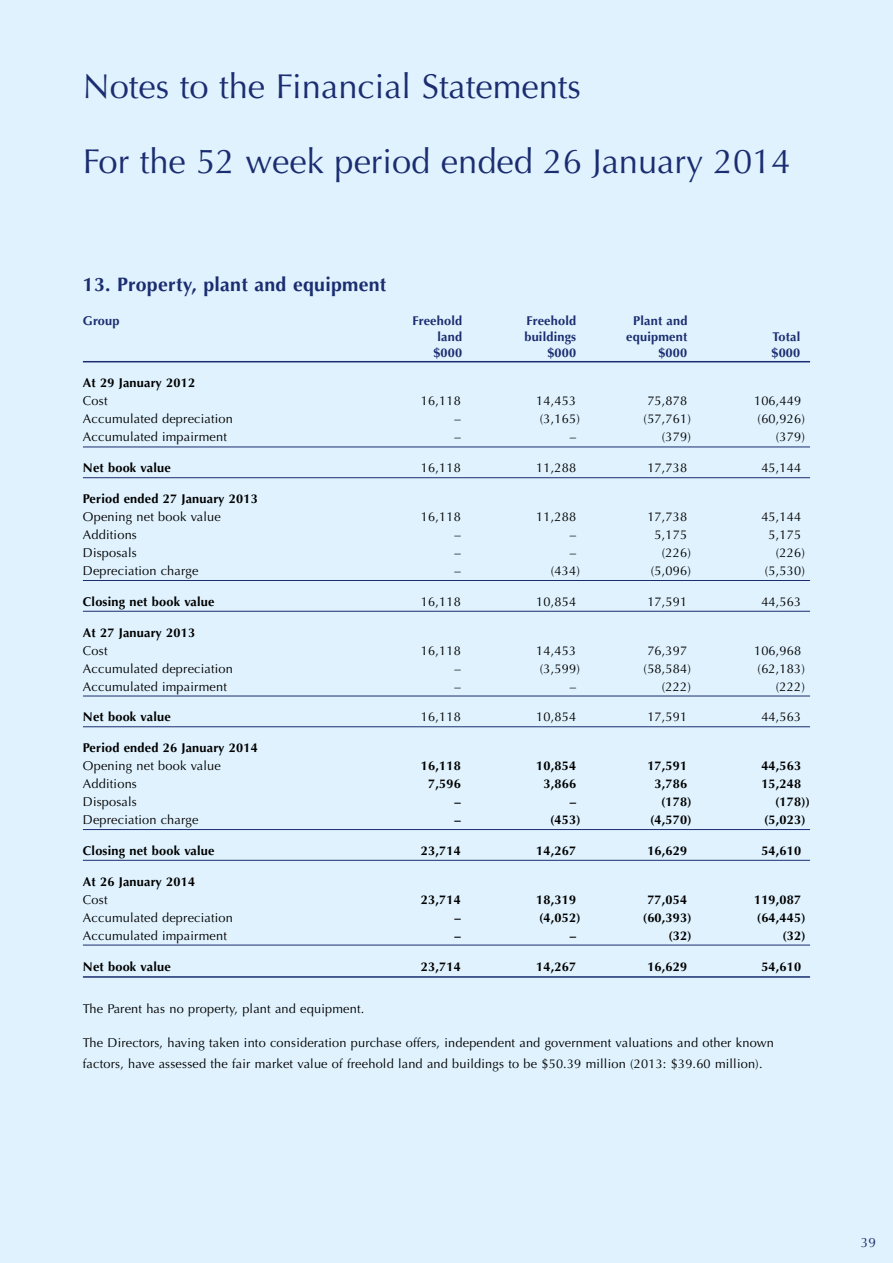
<style>
.page{position:relative;width:893px;height:1263px;background:#dff2fd}
.page>*{position:absolute;margin:0;border:0;box-sizing:border-box;transform-origin:0 0}
.t1{font:34.5px/75px "Optima LT Std";color:#1b2d70}
.t2{font:700 19.5px "Optima LT Std";letter-spacing:.015em;color:#1b2d70}
.t3{font:13.5px "Optima LT Std";color:#1b2d70}
.t4{font:12.75px/21px "Optima LT Std";letter-spacing:.015em;color:#000}
.t5{font:700 12.75px "Optima LT Std";letter-spacing:.015em;color:#000}
.t6{font:700 12.75px "Optima LT Std";letter-spacing:.015em;color:#1b2d70}
</style>
<div class="page">
<hr style="left:83px;top:361px;width:727px;height:1px;background:#1b2d70">
<hr style="left:83px;top:447px;width:727px;height:1px;background:#1b2d70">
<hr style="left:83px;top:477px;width:727px;height:1px;background:#1b2d70">
<hr style="left:83px;top:580px;width:727px;height:1px;background:#1b2d70">
<hr style="left:83px;top:611px;width:727px;height:1px;background:#1b2d70">
<hr style="left:83px;top:696px;width:727px;height:1px;background:#1b2d70">
<hr style="left:83px;top:726px;width:727px;height:1px;background:#1b2d70">
<hr style="left:83px;top:829px;width:727px;height:1px;background:#1b2d70">
<hr style="left:83px;top:860px;width:727px;height:1px;background:#1b2d70">
<hr style="left:83px;top:945px;width:727px;height:1px;background:#1b2d70">
<hr style="left:83px;top:976px;width:727px;height:2px;background:#1b2d70">
<h1 class="t1" style="left:83px;top:49px;width:709px">Notes to the Financial Statements<br>For the 52 week period ended 26 January 2014</h1>
<h2 class="t2" style="left:83px;top:273px;width:305px">13. Property, plant and equipment</h2>
<p class="t6" style="left:83px;top:313px;width:38px">Group</p>
<p class="t6" style="left:412px;top:313px;width:51px">Freehold</p>
<p class="t6" style="left:526px;top:313px;width:51px">Freehold</p>
<p class="t6" style="left:633px;top:313px;width:56px">Plant and</p>
<p class="t6" style="left:438px;top:329px;width:26px">land</p>
<p class="t6" style="left:524px;top:329px;width:53px">buildings</p>
<p class="t6" style="left:626px;top:329px;width:63px">equipment</p>
<p class="t6" style="left:772px;top:329px;width:29px">Total</p>
<p class="t6" style="left:433px;top:345px;width:30px">$000</p>
<p class="t6" style="left:547px;top:345px;width:30px">$000</p>
<p class="t6" style="left:658px;top:345px;width:30px">$000</p>
<p class="t6" style="left:771px;top:345px;width:30px">$000</p>
<p class="t5" style="left:83px;top:376px;width:114px">At 29 January 2012</p>
<p class="t4" style="left:83px;top:391px;width:26px">Cost</p>
<p class="t4" style="left:421px;top:391px;width:41px">16,118</p>
<p class="t4" style="left:536px;top:391px;width:41px">14,453</p>
<p class="t4" style="left:647px;top:391px;width:41px">75,878</p>
<p class="t4" style="left:754px;top:391px;width:49px">106,449</p>
<p class="t4" style="left:83px;top:409px;width:152px">Accumulated depreciation</p>
<p class="t4" style="left:454px;top:409px;width:8px">–</p>
<p class="t4" style="left:540px;top:409px;width:42px">(3,165)</p>
<p class="t4" style="left:644px;top:409px;width:49px">(57,761)</p>
<p class="t4" style="left:758px;top:409px;width:49px">(60,926)</p>
<p class="t4" style="left:83px;top:427px;width:145px">Accumulated impairment</p>
<p class="t4" style="left:454px;top:427px;width:8px">–</p>
<p class="t4" style="left:570px;top:427px;width:8px">–</p>
<p class="t4" style="left:662px;top:427px;width:31px">(379)</p>
<p class="t4" style="left:776px;top:427px;width:31px">(379)</p>
<p class="t5" style="left:83px;top:460px;width:89px">Net book value</p>
<p class="t4" style="left:421px;top:458px;width:41px">16,118</p>
<p class="t4" style="left:536px;top:458px;width:41px">11,288</p>
<p class="t4" style="left:647px;top:458px;width:41px">17,738</p>
<p class="t4" style="left:761px;top:458px;width:41px">45,144</p>
<p class="t5" style="left:83px;top:491px;width:176px">Period ended 27 January 2013</p>
<p class="t4" style="left:83px;top:506px;width:140px">Opening net book value</p>
<p class="t4" style="left:421px;top:506px;width:41px">16,118</p>
<p class="t4" style="left:536px;top:506px;width:41px">11,288</p>
<p class="t4" style="left:647px;top:506px;width:41px">17,738</p>
<p class="t4" style="left:761px;top:506px;width:41px">45,144</p>
<p class="t4" style="left:83px;top:524px;width:55px">Additions</p>
<p class="t4" style="left:454px;top:524px;width:8px">–</p>
<p class="t4" style="left:570px;top:524px;width:8px">–</p>
<p class="t4" style="left:655px;top:524px;width:34px">5,175</p>
<p class="t4" style="left:769px;top:524px;width:34px">5,175</p>
<p class="t4" style="left:83px;top:542px;width:55px">Disposals</p>
<p class="t4" style="left:454px;top:542px;width:8px">–</p>
<p class="t4" style="left:570px;top:542px;width:8px">–</p>
<p class="t4" style="left:662px;top:542px;width:31px">(226)</p>
<p class="t4" style="left:776px;top:542px;width:31px">(226)</p>
<p class="t4" style="left:83px;top:560px;width:117px">Depreciation charge</p>
<p class="t4" style="left:454px;top:560px;width:8px">–</p>
<p class="t4" style="left:551px;top:560px;width:31px">(434)</p>
<p class="t4" style="left:651px;top:560px;width:42px">(5,096)</p>
<p class="t4" style="left:765px;top:560px;width:42px">(5,530)</p>
<p class="t5" style="left:83px;top:594px;width:133px">Closing net book value</p>
<p class="t4" style="left:421px;top:591px;width:41px">16,118</p>
<p class="t4" style="left:536px;top:591px;width:41px">10,854</p>
<p class="t4" style="left:647px;top:591px;width:41px">17,591</p>
<p class="t4" style="left:761px;top:591px;width:41px">44,563</p>
<p class="t5" style="left:83px;top:625px;width:114px">At 27 January 2013</p>
<p class="t4" style="left:83px;top:640px;width:26px">Cost</p>
<p class="t4" style="left:421px;top:640px;width:41px">16,118</p>
<p class="t4" style="left:536px;top:640px;width:41px">14,453</p>
<p class="t4" style="left:647px;top:640px;width:41px">76,397</p>
<p class="t4" style="left:754px;top:640px;width:49px">106,968</p>
<p class="t4" style="left:83px;top:658px;width:152px">Accumulated depreciation</p>
<p class="t4" style="left:454px;top:658px;width:8px">–</p>
<p class="t4" style="left:540px;top:658px;width:42px">(3,599)</p>
<p class="t4" style="left:644px;top:658px;width:49px">(58,584)</p>
<p class="t4" style="left:758px;top:658px;width:49px">(62,183)</p>
<p class="t4" style="left:83px;top:676px;width:145px">Accumulated impairment</p>
<p class="t4" style="left:454px;top:676px;width:8px">–</p>
<p class="t4" style="left:570px;top:676px;width:8px">–</p>
<p class="t4" style="left:662px;top:676px;width:31px">(222)</p>
<p class="t4" style="left:776px;top:676px;width:31px">(222)</p>
<p class="t5" style="left:83px;top:709px;width:89px">Net book value</p>
<p class="t4" style="left:421px;top:707px;width:41px">16,118</p>
<p class="t4" style="left:536px;top:707px;width:41px">10,854</p>
<p class="t4" style="left:647px;top:707px;width:41px">17,591</p>
<p class="t4" style="left:761px;top:707px;width:41px">44,563</p>
<p class="t5" style="left:83px;top:740px;width:176px">Period ended 26 January 2014</p>
<p class="t4" style="left:83px;top:755px;width:140px">Opening net book value</p>
<p class="t5" style="left:421px;top:758px;width:41px">16,118</p>
<p class="t5" style="left:536px;top:758px;width:41px">10,854</p>
<p class="t5" style="left:647px;top:758px;width:41px">17,591</p>
<p class="t5" style="left:761px;top:758px;width:41px">44,563</p>
<p class="t4" style="left:83px;top:773px;width:55px">Additions</p>
<p class="t5" style="left:428px;top:776px;width:34px">7,596</p>
<p class="t5" style="left:544px;top:776px;width:34px">3,866</p>
<p class="t5" style="left:655px;top:776px;width:34px">3,786</p>
<p class="t5" style="left:761px;top:776px;width:41px">15,248</p>
<p class="t4" style="left:83px;top:791px;width:55px">Disposals</p>
<p class="t5" style="left:454px;top:794px;width:8px">–</p>
<p class="t5" style="left:570px;top:794px;width:8px">–</p>
<p class="t5" style="left:661px;top:794px;width:32px">(178)</p>
<p class="t5" style="left:775px;top:794px;width:36px">(178))</p>
<p class="t4" style="left:83px;top:809px;width:117px">Depreciation charge</p>
<p class="t5" style="left:454px;top:812px;width:8px">–</p>
<p class="t5" style="left:550px;top:812px;width:32px">(453)</p>
<p class="t5" style="left:650px;top:812px;width:43px">(4,570)</p>
<p class="t5" style="left:764px;top:812px;width:43px">(5,023)</p>
<p class="t5" style="left:83px;top:843px;width:133px">Closing net book value</p>
<p class="t5" style="left:421px;top:843px;width:41px">23,714</p>
<p class="t5" style="left:536px;top:843px;width:41px">14,267</p>
<p class="t5" style="left:647px;top:843px;width:41px">16,629</p>
<p class="t5" style="left:761px;top:843px;width:41px">54,610</p>
<p class="t5" style="left:83px;top:874px;width:114px">At 26 January 2014</p>
<p class="t4" style="left:83px;top:889px;width:26px">Cost</p>
<p class="t5" style="left:421px;top:892px;width:41px">23,714</p>
<p class="t5" style="left:536px;top:892px;width:41px">18,319</p>
<p class="t5" style="left:647px;top:892px;width:41px">77,054</p>
<p class="t5" style="left:754px;top:892px;width:49px">119,087</p>
<p class="t4" style="left:83px;top:907px;width:152px">Accumulated depreciation</p>
<p class="t5" style="left:454px;top:910px;width:8px">–</p>
<p class="t5" style="left:539px;top:910px;width:43px">(4,052)</p>
<p class="t5" style="left:643px;top:910px;width:50px">(60,393)</p>
<p class="t5" style="left:757px;top:910px;width:50px">(64,445)</p>
<p class="t4" style="left:83px;top:925px;width:145px">Accumulated impairment</p>
<p class="t5" style="left:454px;top:928px;width:8px">–</p>
<p class="t5" style="left:570px;top:928px;width:8px">–</p>
<p class="t5" style="left:668px;top:928px;width:25px">(32)</p>
<p class="t5" style="left:782px;top:928px;width:25px">(32)</p>
<p class="t5" style="left:83px;top:959px;width:89px">Net book value</p>
<p class="t5" style="left:421px;top:959px;width:41px">23,714</p>
<p class="t5" style="left:536px;top:959px;width:41px">14,267</p>
<p class="t5" style="left:647px;top:959px;width:41px">16,629</p>
<p class="t5" style="left:761px;top:959px;width:41px">54,610</p>
<p class="t4" style="left:83px;top:999px;width:281px">The Parent has no property, plant and equipment.</p>
<p class="t4" style="left:83px;top:1032px;width:693px">The Directors, having taken into consideration purchase offers, independent and government valuations and other known factors, have assessed the fair market value of freehold land and buildings to be $50.39 million (2013: $39. 60 million).</p>
<p class="t3" style="left:861px;top:1234px;width:17px">39</p>
</div>
